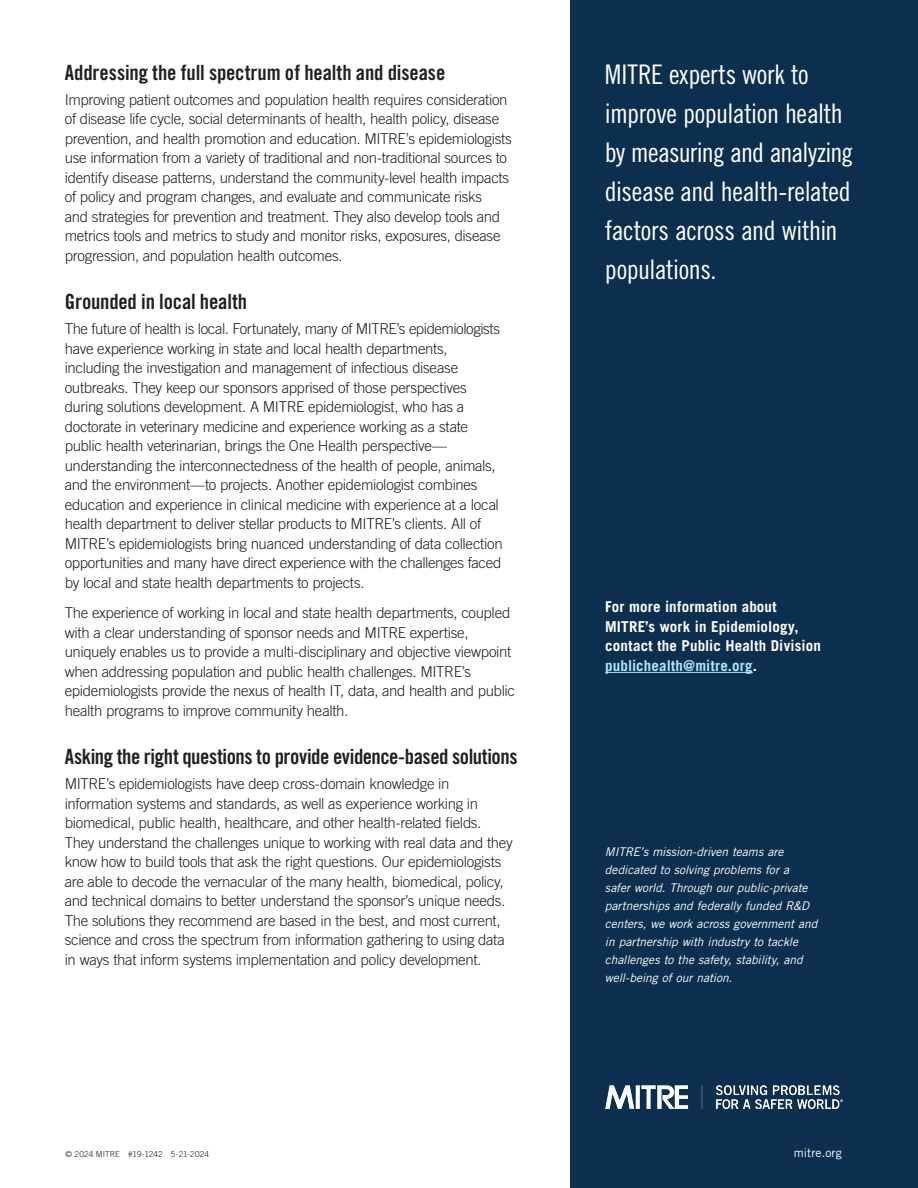
<style>
.page{position:relative;width:918px;height:1188px;background:#fff}
.page>*{position:absolute;margin:0;border:0;box-sizing:border-box;transform-origin:0 0}
.t1{font:27px/39px "Trade Gothic LT Pro Cn 18";letter-spacing:-.015em;color:#fff}
.t2{font:21px "Trade Gothic LT Pro Bd Cn 20";letter-spacing:-.01em;color:#231f20}
.t3{font:300 15px/19.5px "Trade Gothic LT Pro";letter-spacing:-.02em;color:#231f20}
.t4{font:700 15px/19.5px "Trade Gothic LT Pro";letter-spacing:.01em;color:#fff}
.t5{font:italic 12px/18px "Trade Gothic LT Pro";letter-spacing:-.005em;color:#fff}
.t6{font:12px "Trade Gothic LT Pro";letter-spacing:.01em;color:#fff}
.t7{font:300 8.25px "Trade Gothic LT Pro";letter-spacing:.005em;color:#231f20}
.s1{color:#abe8ff}
</style>
<div class="page">
<div style="left:570px;top:0;width:348px;height:1188px;background:#0d2f4f"></div>
<img style="left:605px;top:1085px;width:237px;height:24px">
<hr style="left:605px;top:672px;width:148px;height:1px;background:#abe8ff">
<h2 class="t2" style="left:65px;top:60px;width:382px">Addressing the full spectrum of health and disease</h2>
<p class="t3" style="left:65px;top:90px;width:449px">Improving patient outcomes and population health requires consideration of disease life cycle, social determinants of health, health policy, disease prevention, and health promotion and education. MITRE’s epidemiologists use information from a variety of traditional and non-traditional sources to identify disease patterns, understand the community-level health impacts of policy and program changes, and evaluate and communicate risks<br>and strategies for prevention and treatment. They also develop tools and metrics tools and metrics to study and monitor risks, exposures, disease progression, and population health outcomes.</p>
<h2 class="t2" style="left:65px;top:289px;width:184px">Grounded in local health</h2>
<p class="t3" style="left:65px;top:319px;width:439px">The future of health is local. Fortunately, many of MITRE’s epidemiologists have experience working in state and local health departments, including the investigation and management of infectious disease outbreaks. They keep our sponsors apprised of those perspectives during solutions development. A MITRE epidemiologist, who has a doctorate in veterinary medicine and experience working as a state public health veterinarian, brings the One Health perspective— understanding the interconnectedness of the health of people, animals, and the environment—to projects. Another epidemiologist combines education and experience in clinical medicine with experience at a local health department to deliver stellar products to MITRE’s clients. All of MITRE’s epidemiologists bring nuanced understanding of data collection opportunities and many have direct experience with the challenges faced by local and state health departments to projects.</p>
<p class="t3" style="left:65px;top:603px;width:452px">The experience of working in local and state health departments, coupled with a clear understanding of sponsor needs and MITRE expertise, uniquely enables us to provide a multi-disciplinary and objective viewpoint when addressing population and public health challenges. MITRE’s epidemiologists provide the nexus of health IT, data, and health and public health programs to improve community health.</p>
<h2 class="t2" style="left:65px;top:744px;width:454px">Asking the right questions to provide evidence-based solutions</h2>
<p class="t3" style="left:65px;top:774px;width:449px">MITRE’s epidemiologists have deep cross-domain knowledge in information systems and standards, as well as experience working in biomedical, public health, healthcare, and other health-related fields.<br>They understand the challenges unique to working with real data and they know how to build tools that ask the right questions. Our epidemiologists are able to decode the vernacular of the many health, biomedical, policy, and technical domains to better understand the sponsor’s unique needs.<br>The solutions they recommend are based in the best, and most current, science and cross the spectrum from information gathering to using data in ways that inform systems implementation and policy development.</p>
<p class="t7" style="left:66px;top:1149px;width:145px">© 2024 MITRE #19-1242 5-21-2024</p>
<h1 class="t1" style="left:605px;top:55px;width:250px">MITRE experts work to improve population health by measuring and analyzing disease and health-related factors across and within populations.</h1>
<p class="t4" style="left:605px;top:597px;width:217px">For more information about<br>MITRE’s work in Epidemiology, contact the Public Health Division <span class="s1">publichealth@mitre.org</span>.</p>
<p class="t5" style="left:605px;top:843px;width:214px">MITRE’s mission-driven teams are dedicated to solving problems for a<br>safer world. Through our public-private partnerships and federally funded R&amp;D centers, we work across government and in partnership with industry to tackle challenges to the safety, stability, and well-being of our nation.</p>
<p class="t6" style="left:794px;top:1145px;width:49px">mitre.org</p>
</div>
